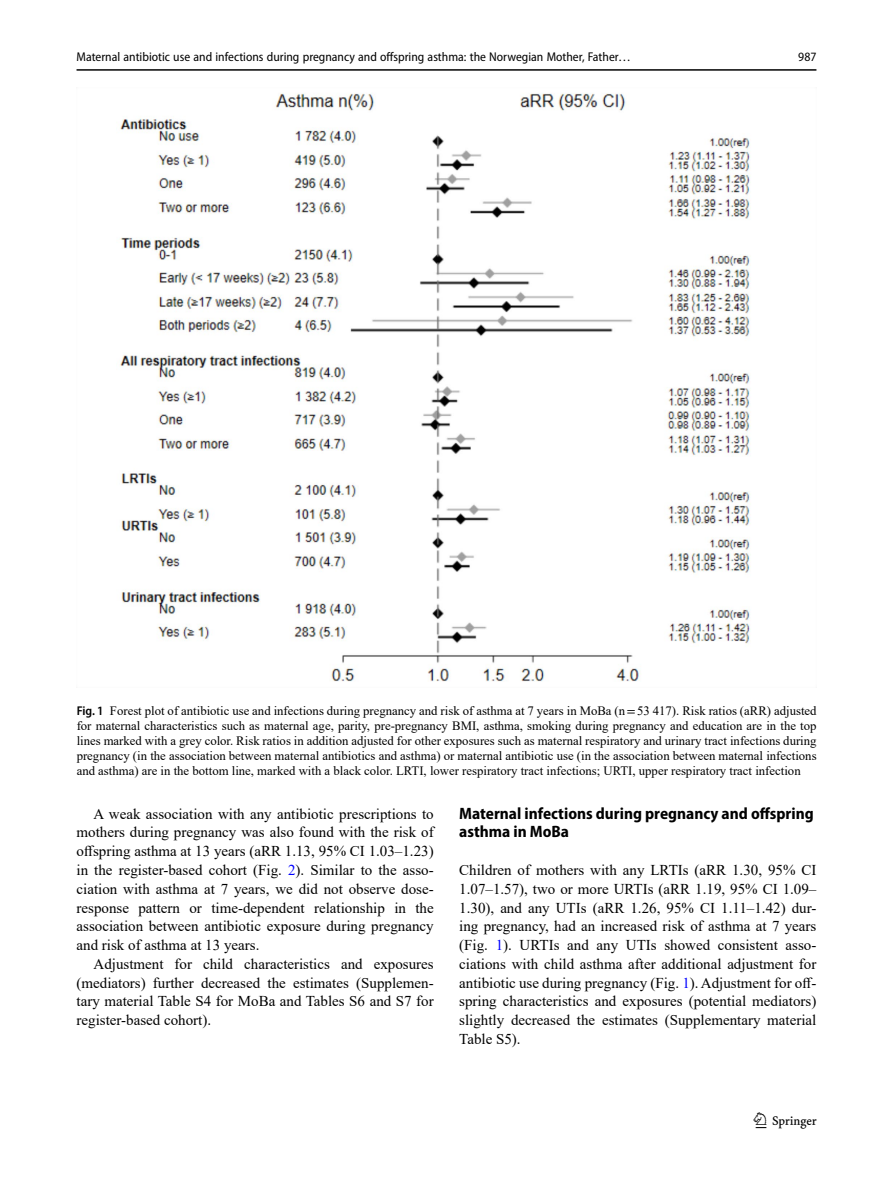
<style>
.page{position:relative;width:893px;height:1187px;background:#fff}
.page>*{position:absolute;margin:0;border:0;box-sizing:border-box;transform-origin:0 0}
.t1{font:22.5px "Springnew";color:#000}
.Head_2{font:700 semi-condensed 16.5px/18.8px "Myriad Pro";color:#000}
.Body_Text{font:15px/18.8px "Times New Roman";color:#000;text-align:justify}
.Body_Text_Indent{font:15px/18.8px "Times New Roman PSMT2";color:#000;text-align:justify}
.Body_Text_Indent-2{font:15px/18.8px "Times New Roman";color:#000;text-align:justify}
.Figure_Caption{font:12.75px/15px "Times New Roman";color:#000;text-align:justify}
.t2{font:12.75px "Myriad Pro Semi Cn 2";color:#000}
.t3{font:semi-condensed 12.75px "Myriad Pro";color:#000}
.s1{font-family:"Myriad Pro";font-weight:600;font-stretch:semi-condensed}
.s2{font-family:"STIX"}
.s3{font-family:"Times New Roman"}
.s4{color:#00f}
</style>
<div class="page">
<hr style="left:77px;top:69px;width:739px;height:2px;background:#000">
<img style="left:120px;top:93px;width:631px;height:589px">
<p class="t2" style="left:77px;top:49px;width:556px">Maternal antibiotic use and infections during pregnancy and offspring asthma: the Norwegian Mother, Father…</p>
<p class="t3" style="left:798px;top:49px;width:20px">987</p>
<p class="Figure_Caption" style="left:77px;top:702px;width:741px"><span class="s1">Fig. 1</span> Forest plot of antibiotic use and infections during pregnancy and risk of asthma at 7 years in MoBa (n<span class="s2">=</span>53 417). Risk ratios (aRR) adjusted for maternal characteristics such as maternal age, parity, pre-pregnancy BMI, asthma, smoking during pregnancy and education are in the top lines marked with a grey color. Risk ratios in addition adjusted for other exposures such as maternal respiratory and urinary tract infections during pregnancy (in the association between maternal antibiotics and asthma) or maternal antibiotic use (in the association between maternal infections and asthma) are in the bottom line, marked with a black color. LRTI, lower respiratory tract infections; URTI, upper respiratory tract infection</p>
<p class="Body_Text_Indent" style="left:77px;top:803px;width:359px;text-indent:17px">A weak association with any antibiotic prescriptions to mothers during pregnancy was also found with the risk of <span class="s3">offspring asthma at 13 years (aRR 1.13, 95% CI 1.03–1.23) in the register-based cohort (Fig.</span> <span class="s4">2</span><span class="s3">). Similar to the asso&shy;ciation with asthma at 7 years, we did not observe dose&shy;</span>response pattern or time-dependent relationship in the association between antibiotic exposure during pregnancy <span class="s3">and risk of asthma at 13 years.</span></p>
<p class="Body_Text_Indent-2" style="left:77px;top:953px;width:359px;text-indent:17px">Adjustment for child characteristics and exposures (mediators) further decreased the estimates (Supplemen&shy;tary material Table S4 for MoBa and Tables S6 and S7 for register-based cohort).</p>
<p class="Head_2" style="left:459px;top:804px;width:356px">Maternal infections during pregnancy and offspring asthma in MoBa</p>
<p class="Body_Text" style="left:459px;top:860px;width:359px">Children of mothers with any LRTIs (aRR 1.30, 95% CI 1.07–1.57), two or more URTIs (aRR 1.19, 95% CI 1.09– 1.30), and any UTIs (aRR 1.26, 95% CI 1.11–1.42) dur&shy;ing pregnancy, had an increased risk of asthma at 7 years (Fig. <span class="s4">1</span>). URTIs and any UTIs showed consistent asso&shy;ciations with child asthma after additional adjustment for antibiotic use during pregnancy (Fig. <span class="s4">1</span>). Adjustment for off&shy;spring characteristics and exposures (potential mediators) slightly decreased the estimates (Supplementary material Table S5).</p>
<h1 class="t1" style="left:756px;top:1107px;width:63px">1 3</h1>
</div>
